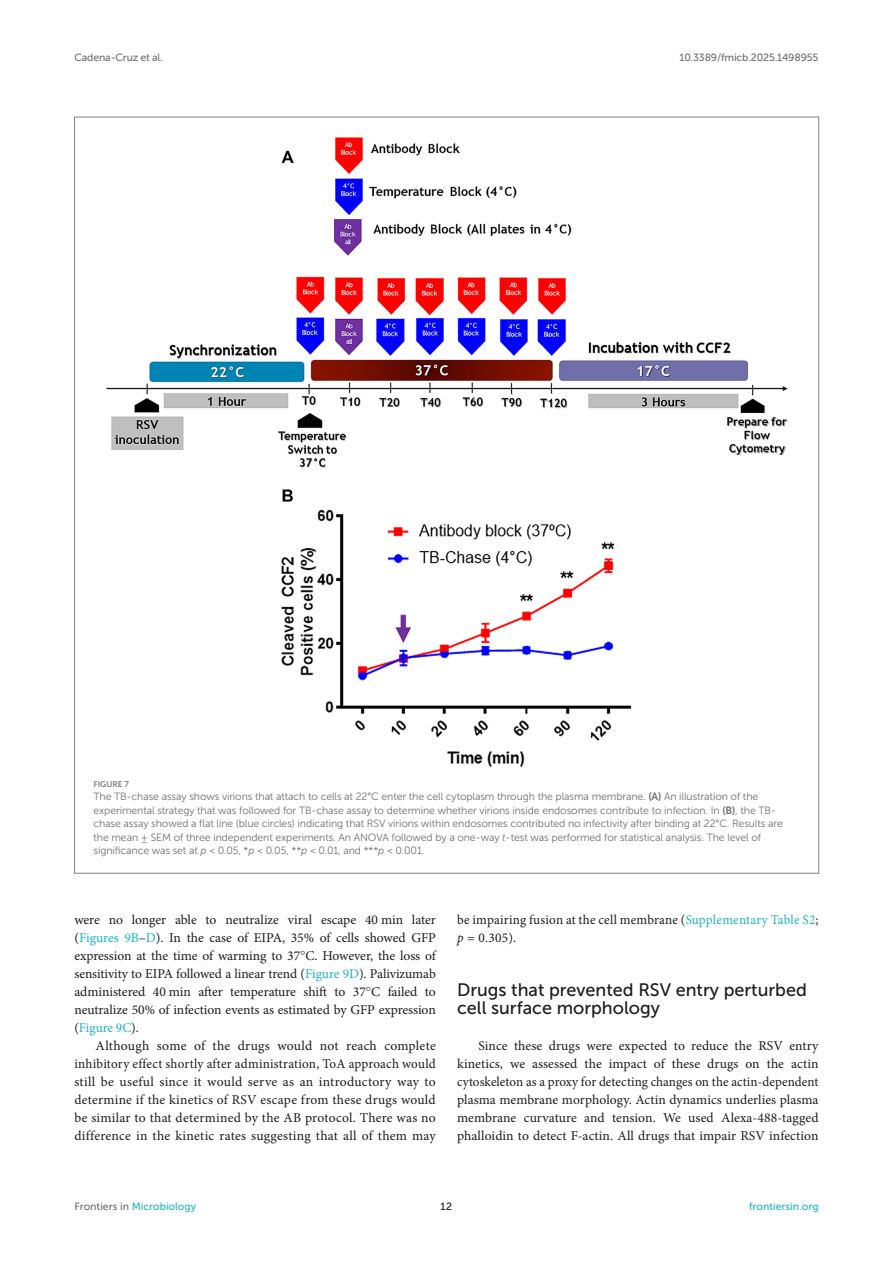
<style>
.page{position:relative;width:893px;height:1263px;background:#fff}
.page>*{position:absolute;margin:0;border:0;box-sizing:border-box;transform-origin:0 0}
.HEAD_2{font:18px/18px "Museo Sans 500";color:#1b1c1b}
.TEXT{font:13.5px/18px "Minion Pro";letter-spacing:.01em;color:#1b1c1b;text-align:justify}
.FIG_LEG{font:10.5px/13.5px "Museo Sans 300";letter-spacing:-.01em;color:#706f70}
.t1{font:10.5px "Museo Sans 500";letter-spacing:-.015em;color:#706f70}
.t2{font:10.5px "Museo Sans 500";color:#1db5c3}
.t3{font:10.5px "Museo Sans 500";color:#1b1c1b}
.FIG_HD{font:8.25px "Museo Sans 700";letter-spacing:-.01em;color:#7e7f7f}
.s1{font-family:"Museo Sans 700"}
.s2{font-style:italic}
.s3{color:#1db5c3}
.s4{font-family:"STIX"}
.s5{color:#706f70}
</style>
<div class="page">
<img style="left:106px;top:137px;width:682px;height:630px">
<p class="t1" style="left:74px;top:51px;width:90px">Cadena-Cruz et al.</p>
<p class="t1" style="left:679px;top:51px;width:141px">10.3389/fmicb.2025.1498955</p>
<p class="FIG_HD" style="left:94px;top:779px;width:37px">FIGURE 7</p>
<p class="FIG_LEG" style="left:94px;top:790px;width:691px">The TB-chase assay shows virions that attach to cells at 22°C enter the cell cytoplasm through the plasma membrane. <span class="s1">(A)</span> An illustration of the experimental strategy that was followed for TB-chase assay to determine whether virions inside endosomes contribute to infection. In <span class="s1">(B)</span>, the TB&shy;chase assay showed a flat line (blue circles) indicating that RSV virions within endosomes contributed no infectivity after binding at 22°C. Results are the mean ± SEM of three independent experiments. An ANOVA followed by a one-way <span class="s2">t</span>-test was performed for statistical analysis. The level of significance was set at <span class="s2">p</span> &lt; 0.05, *<span class="s2">p</span> &lt; 0.05, **<span class="s2">p</span> &lt; 0.01, and ***<span class="s2">p</span> &lt; 0.001.</p>
<p class="TEXT" style="left:74px;top:911px;width:363px">were no longer able to neutralize viral escape 40 min later (<span class="s3">Figures 9B</span>–<span class="s3">D</span>). In the case of EIPA, 35% of cells showed GFP expression at the time of warming to 37<span class="s4">°</span>C. However, the loss of sensitivity to EIPA followed a linear trend (<span class="s3">Figure 9D</span>). Palivizumab administered 40 min after temperature shift to 37<span class="s4">°</span>C failed to neutralize 50% of infection events as estimated by GFP expression (<span class="s3">Figure 9C</span>).</p>
<p class="TEXT" style="left:74px;top:1037px;width:363px;text-indent:21px">Although some of the drugs would not reach complete inhibitory effect shortly after administration, ToA approach would still be useful since it would serve as an introductory way to determine if the kinetics of RSV escape from these drugs would be similar to that determined by the AB protocol. There was no difference in the kinetic rates suggesting that all of them may</p>
<p class="TEXT" style="left:457px;top:911px;width:363px">be impairing fusion at the cell membrane (<span class="s3">Supplementary Table S2</span>; <span class="s2">p</span> = 0.305).</p>
<p class="HEAD_2" style="left:457px;top:981px;width:351px">Drugs that prevented RSV entry perturbed cell surface morphology</p>
<p class="TEXT" style="left:457px;top:1037px;width:363px;text-indent:21px">Since these drugs were expected to reduce the RSV entry kinetics, we assessed the impact of these drugs on the actin cytoskeleton as a proxy for detecting changes on the actin-dependent plasma membrane morphology. Actin dynamics underlies plasma membrane curvature and tension. We used Alexa-488-tagged phalloidin to detect F-actin. All drugs that impair RSV infection</p>
<p class="t2" style="left:74px;top:1200px;width:123px"><span class="s5">Frontiers in</span> Microbiology</p>
<p class="t3" style="left:441px;top:1200px;width:13px">12</p>
<p class="t2" style="left:749px;top:1200px;width:71px">frontiersin.org</p>
</div>
